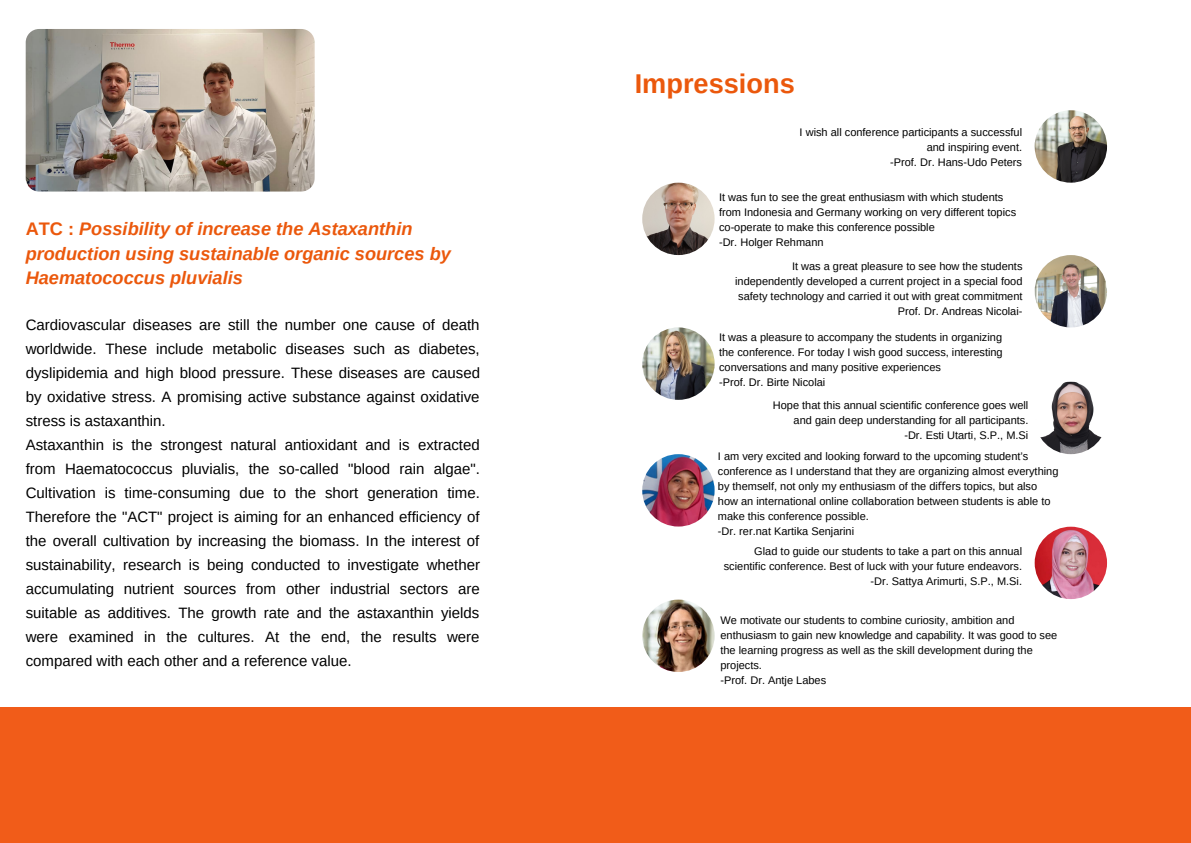
<style>
.page{position:relative;width:1191px;height:843px;background:#fff}
.page>*{position:absolute;margin:0;border:0;box-sizing:border-box;transform-origin:0 0}
.t1{font:700 27.2px "Arimo";color:#eb580c}
.t2{font:italic 700 18.2px/24.8px "Arimo";color:#eb580c}
.t3{font:15px/24px "Arimo";color:#000}
.t4{font:11px/15px "Arimo";color:#000;text-align:right}
.s1{font-style:normal}
.s2{font-family:"Noto Sans"}
</style>
<div class="page">
<div style="left:0;top:707px;width:1190px;height:135px;background:#f15c19"></div>
<img style="left:26px;top:29px;width:288px;height:162px;border-radius:13px">
<img style="left:1034px;top:110px;width:72px;height:73px;border-radius:50%">
<img style="left:642px;top:183px;width:72px;height:72px;border-radius:50%">
<img style="left:1034px;top:255px;width:72px;height:72px;border-radius:50%">
<img style="left:642px;top:327px;width:72px;height:73px;border-radius:50%">
<img style="left:1034px;top:381px;width:72px;height:73px;border-radius:50%">
<img style="left:642px;top:454px;width:72px;height:72px;border-radius:50%">
<img style="left:1034px;top:526px;width:72px;height:73px;border-radius:50%">
<img style="left:642px;top:599px;width:72px;height:72px;border-radius:50%">
<h2 class="t2" style="left:26px;top:216px;width:426px"><span class="s1">ATC :</span> Possibility of increase the Astaxanthin production using sustainable organic sources by<br>Haematococcus pluvialis</h2>
<p class="t3" style="left:26px;top:312px;width:456px">Cardiovascular diseases are still the number one cause of death worldwide. These include metabolic diseases such as diabetes, dyslipidemia and high blood pressure. These diseases are caused by oxidative stress. A promising active substance against oxidative stress is astaxanthin.<br>Astaxanthin is the strongest natural antioxidant and is extracted from Haematococcus pluvialis, the so-called "blood rain algae".<br>Cultivation is time-consuming due to the short generation time.<br>Therefore the "ACT" project is aiming for an enhanced efficiency of the overall cultivation by increasing the biomass. In the interest of sustainability, research is being conducted to investigate whether accumulating nutrient sources from other industrial sectors are suitable as additives. The growth rate and the astaxanthin yields were examined in the cultures. At the end, the results were compared with each other and a reference value.</p>
<h1 class="t1" style="left:634px;top:69px;width:162px">Impressions</h1>
<p class="t4" style="left:799px;top:125px;width:224px">I wish all conference participants a successful and inspiring event.<br>-Prof. Dr. Hans-Udo Peters</p>
<p class="t4" style="left:719px;top:189px;width:298px;text-align:left">It was fun to see the great enthusiasm with which students from Indonesia and Germany working on very different topics co-operate to make this conference possible<br>-Dr. Holger Rehmann</p>
<p class="t4" style="left:735px;top:259px;width:289px">It was a great pleasure to see how the students independently developed a current project in a special food safety technology and carried it out with great commitment Prof. Dr. Andreas Nicolai-</p>
<p class="t4" style="left:719px;top:329px;width:285px;text-align:left">It was a pleasure to accompany the students in organizing the conference. For today I wish good success, interesting conversations and many positive experiences<br>-Prof. Dr. Birte Nicolai</p>
<p class="t4" style="left:772px;top:398px;width:257px">Hope that this annual scientific conference goes well and gain deep understanding for all participants. -Dr. Esti Utarti, S.P., M.Si</p>
<p class="t4" style="left:717px;top:448px;width:342px;text-align:left">I am very excited and looking forward to the upcoming student’s conference as I understand that they are organizing almost everything by themself, not only my enthusiasm of the di<span class="s2">ff</span>ers topics, but also how an international online collaboration between students is able to make this conference possible.<br>-Dr. rer.nat Kartika Senjarini</p>
<p class="t4" style="left:723px;top:543px;width:300px">Glad to guide our students to take a part on this annual scientific conference. Best of luck with your future endeavors. -Dr. Sattya Arimurti, S.P., M.Si.</p>
<p class="t4" style="left:720px;top:612px;width:338px;text-align:left">We motivate our students to combine curiosity, ambition and enthusiasm to gain new knowledge and capability. It was good to see the learning progress as well as the skill development during the projects.<br>-Prof. Dr. Antje Labes</p>
</div>
